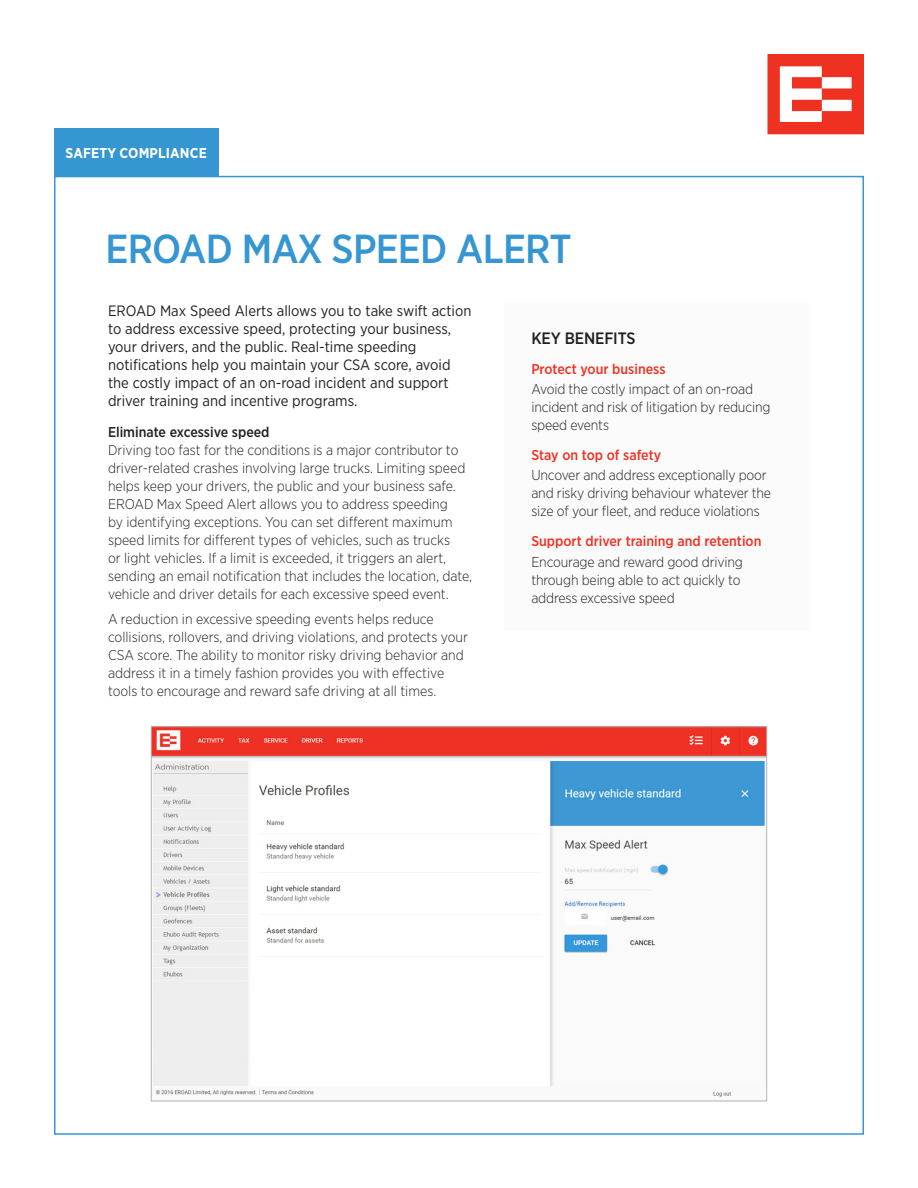
<style>
.page{position:relative;width:918px;height:1188px;background:#fff}
.page>*{position:absolute;margin:0;border:0;box-sizing:border-box;transform-origin:0 0}
.Blue_page_title{font:500 40.5px "Gotham Narrow";letter-spacing:-.02em;color:#3696d2}
.Key_Benefits_Title{font:500 16.5px "Gotham Narrow";letter-spacing:-.01em;color:#231f20}
.Black_body_copy{font:15px/18px "Gotham Narrow";color:#231f20}
.Black_body_copy-2{font:300 14.25px/18px "Gotham Narrow";color:#231f20}
.Key_benefits_copy{font:300 14.25px/18px "Gotham Narrow";letter-spacing:-.01em;color:#231f20}
.Body_copy_heading{font:500 14.25px "Gotham Narrow";color:#ef3122}
.Body_copy_heading-2{font:500 14.25px "Gotham Narrow";color:#231f20}
.t1{font:700 14.25px "Gotham Narrow";letter-spacing:.01em;color:#fff}
</style>
<div class="page">
<svg style="left:767px;top:54px;width:97px;height:80px"></svg>
<div style="left:54px;top:128px;width:164px;height:48px;background:#3696d2"></div>
<img style="left:153px;top:729px;width:612px;height:369px">
<div style="left:504px;top:303px;width:305px;height:327px;background:#fbfbfb"></div>
<p class="t1" style="left:66px;top:144px;width:143px">SAFETY COMPLIANCE</p>
<p class="Blue_page_title" style="left:106px;top:224px;width:468px">EROAD MAX SPEED ALERT</p>
<p class="Black_body_copy" style="left:108px;top:301px;width:365px">EROAD Max Speed Alerts allows you to take swift action to address excessive speed, protecting your business, your drivers, and the public. Real-time speeding notifications help you maintain your CSA score, avoid the costly impact of an on-road incident and support driver training and incentive programs.</p>
<p class="Body_copy_heading-2" style="left:108px;top:423px;width:163px">Eliminate excessive speed</p>
<p class="Black_body_copy-2" style="left:108px;top:441px;width:366px">Driving too fast for the conditions is a major contributor to driver-related crashes involving large trucks. Limiting speed helps keep your drivers, the public and your business safe.<br>EROAD Max Speed Alert allows you to address speeding<br>by identifying exceptions. You can set different maximum speed limits for different types of vehicles, such as trucks<br>or light vehicles. If a limit is exceeded, it triggers an alert, sending an email notification that includes the location, date, vehicle and driver details for each excessive speed event.</p>
<p class="Black_body_copy-2" style="left:108px;top:609px;width:362px">A reduction in excessive speeding events helps reduce collisions, rollovers, and driving violations, and protects your CSA score. The ability to monitor risky driving behavior and address it in a timely fashion provides you with effective tools to encourage and reward safe driving at all times.</p>
<p class="Key_Benefits_Title" style="left:531px;top:327px;width:106px">KEY BENEFITS</p>
<p class="Body_copy_heading" style="left:531px;top:360px;width:136px">Protect your business</p>
<p class="Key_benefits_copy" style="left:531px;top:380px;width:241px">Avoid the costly impact of an on-road incident and risk of litigation by reducing speed events</p>
<p class="Body_copy_heading" style="left:531px;top:446px;width:131px">Stay on top of safety</p>
<p class="Key_benefits_copy" style="left:531px;top:466px;width:241px">Uncover and address exceptionally poor and risky driving behaviour whatever the size of your fleet, and reduce violations</p>
<p class="Body_copy_heading" style="left:531px;top:532px;width:232px">Support driver training and retention</p>
<p class="Key_benefits_copy" style="left:531px;top:552px;width:213px">Encourage and reward good driving through being able to act quickly to address excessive speed</p>
</div>
